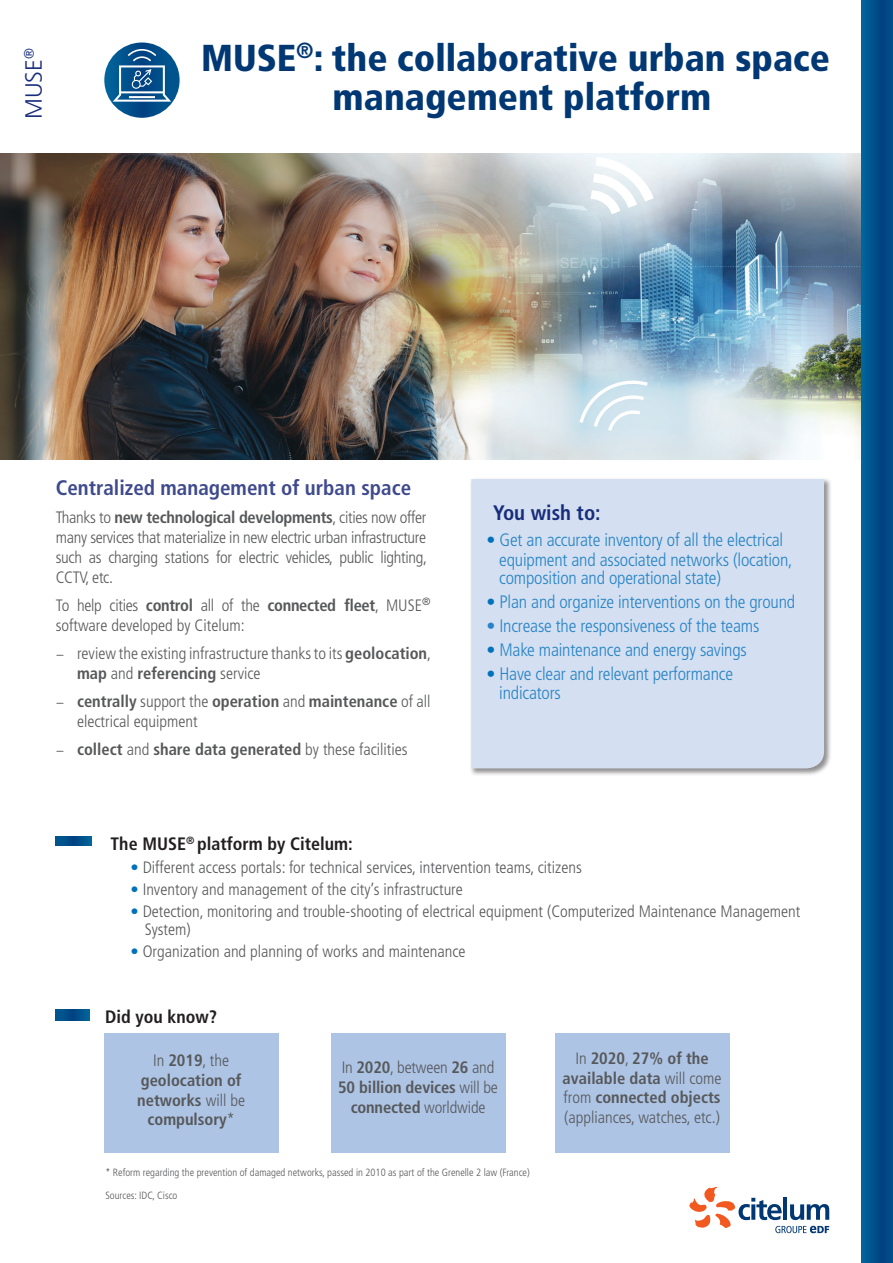
<style>
.page{position:relative;width:893px;height:1263px;background:#fff}
.page>*{position:absolute;margin:0;border:0;box-sizing:border-box;transform-origin:0 0}
.t1{font:900 condensed 37.5px/39px "Frutiger LT Std";color:#013874;text-align:center}
.t2{font:300 23.4px "Frutiger LT Std";color:#182d7c}
.t3{font:700 condensed 21px "Frutiger LT Std";color:#3f4a8d}
.t4{font:700 condensed 21px "Frutiger LT Std";color:#182d7c}
.t5{font:300 condensed 18px/18.8px "Frutiger LT Std";letter-spacing:-.01em;color:#2783c5}
.t6{font:700 condensed 18px "Frutiger LT Std";color:#231f20}
.t7{font:300 condensed 16.5px/19.8px "Frutiger LT Std";color:#57585a}
.t8{font:700 condensed 16.5px/19.8px "Frutiger LT Std";color:#57585a;text-align:center}
.t9{font:300 condensed 10.5px "Frutiger LT Std";color:#57585a}
.s1{font-weight:700}
.s2{font-family:"Minion Pro";font-weight:400;font-stretch:normal}
.s3{font-weight:300}
.s4{color:#0072bc}
</style>
<div class="page">
<div style="left:331px;top:1033px;width:174px;height:119px;background:#adc4e5"></div>
<div style="left:556px;top:1033px;width:174px;height:119px;background:#adc4e5"></div>
<div style="left:104px;top:1033px;width:175px;height:119px;background:#adc4e5"></div>
<img style="left:0;top:153px;width:862px;height:307px">
<svg style="left:862px;top:0;width:31px;height:1263px;background:#004f8b"></svg>
<svg style="left:56px;top:837px;width:35px;height:9px"></svg>
<svg style="left:56px;top:1010px;width:33px;height:10px"></svg>
<svg style="left:689px;top:1187px;width:140px;height:46px"></svg>
<div style="left:470px;top:477px;width:362px;height:299px;background:#231f20;opacity:.5"></div>
<div style="left:471px;top:479px;width:353px;height:289px;background:#d4e0f1"></div>
<svg style="left:590px;top:157px;width:64px;height:57px"></svg>
<svg style="left:104px;top:42px;width:76px;height:76px;background:#115d94"></svg>
<svg style="left:113px;top:49px;width:58px;height:53px;background:#3b77a5"></svg>
<svg style="left:579px;top:378px;width:69px;height:53px"></svg>
<h2 class="t2" style="left:20px;top:119px;width:72px;rotate:-90deg">MUSE<sup>®</sup></h2>
<h1 class="t1" style="left:201px;top:38px;width:630px">MUSE<sup>®</sup>: the collaborative urban space management platform</h1>
<p class="t3" style="left:56px;top:475px;width:357px">Centralized management of urban space</p>
<p class="t7" style="left:56px;top:508px;width:373px;text-align:justify">Thanks to <span class="s1">new technological developments</span>, cities now offer many services that materialize in new electric urban infrastructure such as charging stations for electric vehicles, public lighting, CCTV, etc.</p>
<p class="t7" style="left:56px;top:595px;width:376px">To help cities <span class="s1">control</span> all of the <span class="s1">connected fleet</span>, MUSE<sup>® </sup>software developed by Citelum:</p>
<p class="t7" style="left:77px;top:643px;width:356px;text-indent:-21px"><span class="s2">–</span> review the existing infrastructure thanks to its <span class="s1">geolocation</span>, <span class="s1">map</span> and <span class="s1">referencing</span> service</p>
<p class="t7" style="left:77px;top:692px;width:355px;text-indent:-21px"><span class="s2">–</span> <span class="s1">centrally</span> support the <span class="s1">operation</span> and <span class="s1">maintenance</span> of all electrical equipment</p>
<p class="t8" style="left:56px;top:739px;width:353px"><span class="s2">–</span> collect <span class="s3">and</span> share data generated <span class="s3">by these facilities</span></p>
<p class="t4" style="left:493px;top:500px;width:109px">You wish to:</p>
<p class="t5" style="left:499px;top:531px;width:295px;text-indent:-13px"><span class="s4">•</span> Get an accurate inventory of all the electrical equipment and associated networks (location, composition and operational state)</p>
<p class="t5" style="left:486px;top:592px;width:310px"><span class="s4">•</span> Plan and organize interventions on the ground</p>
<p class="t5" style="left:486px;top:616px;width:274px">• Increase the responsiveness of the teams</p>
<p class="t5" style="left:486px;top:640px;width:262px"><span class="s4">•</span> Make maintenance and energy savings</p>
<p class="t5" style="left:499px;top:664px;width:235px;line-height:19.5px;text-indent:-13px"><span class="s4">•</span> Have clear and relevant performance indicators</p>
<p class="t6" style="left:111px;top:833px;width:244px">The MUSE<sup>®</sup> platform by Citelum:</p>
<p class="t7" style="left:130px;top:857px;width:453px"><span class="s4">•</span> Different access portals: for technical services, intervention teams, citizens</p>
<p class="t7" style="left:130px;top:879px;width:334px"><span class="s4">•</span> Inventory and management of the city’s infrastructure</p>
<p class="t7" style="left:145px;top:902px;width:657px;line-height:18px;text-indent:-14px"><span class="s4">•</span> Detection, monitoring and trouble-shooting of electrical equipment (Computerized Maintenance Management<br>System)</p>
<p class="t7" style="left:130px;top:942px;width:337px"><span class="s4">•</span> Organization and planning of works and maintenance</p>
<p class="t6" style="left:105px;top:1006px;width:114px">Did you know?</p>
<p class="t8" style="left:137px;top:1050px;width:109px"><span class="s3">In</span> 2019<span class="s3">, the </span>geolocation of networks <span class="s3">will be </span>compulsory<span class="s3">*</span></p>
<p class="t8" style="left:338px;top:1058px;width:161px"><span class="s3">In</span> 2020<span class="s3">, between</span> 26 <span class="s3">and<br></span>50 billion devices <span class="s3">will be </span>connected <span class="s3">worldwide</span></p>
<p class="t8" style="left:563px;top:1048px;width:160px"><span class="s3">In</span> 2020<span class="s3">,</span> 27% of the available data <span class="s3">will come from</span> connected objects <span class="s3">(appliances, watches, etc.)</span></p>
<p class="t9" style="left:105px;top:1166px;width:426px">* Reform regarding the prevention of damaged networks, passed in 2010 as part of the Grenelle 2 law (France)</p>
<p class="t9" style="left:105px;top:1189px;width:74px">Sources: IDC, Cisco</p>
</div>
